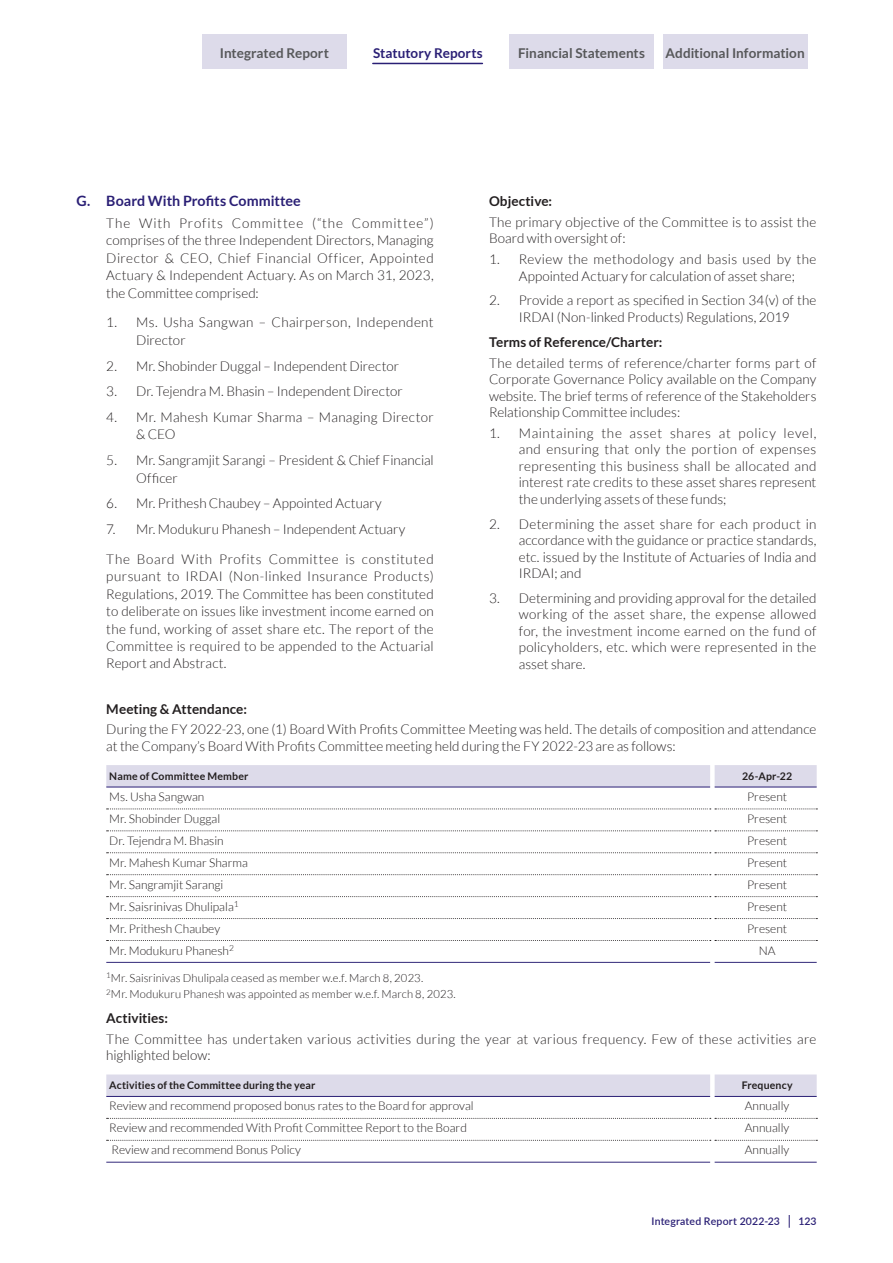
<style>
.page{position:relative;width:893px;height:1263px;background:#fff}
.page>*{position:absolute;margin:0;border:0;box-sizing:border-box;transform-origin:0 0}
.t1{font:700 14.25px "Lato";color:#2a1f75}
.t2{font:300 13.5px/16.5px "Lato";letter-spacing:.005em;color:#231f20;text-align:justify}
.t3{font:300 13.5px/16.5px "Lato";letter-spacing:.025em;color:#231f20}
.t4{font:700 13.5px "Lato";color:#231f20}
.t5{font:700 13.5px "Lato";color:#57585a}
.t6{font:300 13.5px/17.4px "Lato";letter-spacing:.03em;color:#231f20}
.t7{font:700 13.5px "Lato";letter-spacing:.005em;color:#2a1f75}
.t8{font:300 12px "Lato";color:#231f20}
.t9{font:300 11.25px/16.5px "Lato";letter-spacing:.01em;color:#231f20}
.t10{font:700 10.5px "Lato";letter-spacing:.015em;color:#231f20}
.t11{font:600 10.5px "Lato";letter-spacing:.02em;color:#2a1f75}
</style>
<div class="page">
<div style="left:106px;top:765px;width:711px;height:22px;background:#dddbea"></div>
<svg style="left:107px;top:809px;width:710px;height:1px"></svg>
<svg style="left:107px;top:830px;width:710px;height:1px"></svg>
<svg style="left:107px;top:852px;width:710px;height:1px"></svg>
<svg style="left:107px;top:874px;width:710px;height:1px"></svg>
<svg style="left:107px;top:896px;width:710px;height:1px"></svg>
<svg style="left:107px;top:918px;width:710px;height:1px"></svg>
<svg style="left:107px;top:940px;width:710px;height:1px"></svg>
<hr style="left:106px;top:787px;width:604px;height:1px;background:#2a1f75">
<hr style="left:715px;top:787px;width:102px;height:1px;background:#2a1f75">
<hr style="left:106px;top:962px;width:604px;height:1px;background:#484088">
<hr style="left:715px;top:962px;width:102px;height:1px;background:#484088">
<svg style="left:106px;top:1074px;width:711px;height:22px;background:#dddbea"></svg>
<svg style="left:107px;top:1118px;width:710px;height:1px"></svg>
<svg style="left:107px;top:1140px;width:710px;height:1px"></svg>
<hr style="left:106px;top:1096px;width:604px;height:1px;background:#2a1f75">
<hr style="left:715px;top:1096px;width:102px;height:1px;background:#2a1f75">
<hr style="left:106px;top:1162px;width:604px;height:1px;background:#484088">
<hr style="left:715px;top:1162px;width:102px;height:1px;background:#484088">
<svg style="left:789px;top:1215px;width:1px;height:13px"></svg>
<div style="left:509px;top:35px;width:145px;height:34px;background:#dddbea"></div>
<div style="left:663px;top:35px;width:144px;height:34px;background:#dddbea"></div>
<div style="left:202px;top:35px;width:145px;height:34px;background:#dddbea"></div>
<hr style="left:373px;top:63px;width:109px;height:1px;background:#2a1f75">
<p class="t5" style="left:220px;top:45px;width:111px">Integrated Report</p>
<p class="t7" style="left:373px;top:45px;width:111px">Statutory Reports</p>
<p class="t5" style="left:518px;top:45px;width:128px">Financial Statements</p>
<p class="t5" style="left:666px;top:45px;width:141px">Additional Information</p>
<p class="t1" style="left:77px;top:193px;width:226px">G. Board With Profits Committee</p>
<p class="t2" style="left:106px;top:214px;width:329px;line-height:17.4px">The With Profits Committee (“the Committee”) comprises of the three Independent Directors, Managing Director &amp; CEO, Chief Financial Officer, Appointed Actuary &amp; Independent Actuary. As on March 31, 2023, the Committee comprised:</p>
<p class="t6" style="left:136px;top:314px;width:299px;text-indent:-30px">1. Ms. Usha Sangwan – Chairperson, Independent<br>Director</p>
<p class="t2" style="left:106px;top:357px;width:294px">2. Mr. Shobinder Duggal – Independent Director</p>
<p class="t2" style="left:106px;top:383px;width:298px">3. Dr. Tejendra M. Bhasin – Independent Director</p>
<p class="t2" style="left:136px;top:408px;width:299px;line-height:17.4px;text-indent:-30px">4. Mr. Mahesh Kumar Sharma – Managing Director &amp; CEO</p>
<p class="t2" style="left:136px;top:452px;width:299px;line-height:17.4px;text-indent:-30px">5. Mr. Sangramjit Sarangi – President &amp; Chief Financial<br>Officer</p>
<p class="t2" style="left:106px;top:495px;width:277px">6. Mr. Prithesh Chaubey – Appointed Actuary</p>
<p class="t2" style="left:106px;top:521px;width:301px">7. Mr. Modukuru Phanesh – Independent Actuary</p>
<p class="t2" style="left:106px;top:550px;width:329px;line-height:17.4px">The Board With Profits Committee is constituted pursuant to IRDAI (Non-linked Insurance Products)<br>Regulations, 2019. The Committee has been constituted to deliberate on issues like investment income earned on the fund, working of asset share etc. The report of the Committee is required to be appended to the Actuarial Report and Abstract.</p>
<p class="t4" style="left:489px;top:194px;width:65px">Objective:</p>
<p class="t2" style="left:489px;top:214px;width:329px">The primary objective of the Committee is to assist the<br>Board with oversight of:</p>
<p class="t2" style="left:519px;top:251px;width:299px;text-indent:-30px">1. Review the methodology and basis used by the<br>Appointed Actuary for calculation of asset share;</p>
<p class="t2" style="left:489px;top:292px;width:329px;text-align:center">2. Provide a report as specified in Section 34(v) of the<br>IRDAI (Non-linked Products) Regulations, 2019</p>
<p class="t4" style="left:489px;top:334px;width:175px">Terms of Reference/Charter:</p>
<p class="t2" style="left:489px;top:355px;width:329px">The detailed terms of reference/charter forms part of Corporate Governance Policy available on the Company website. The brief terms of reference of the Stakeholders Relationship Committee includes:</p>
<p class="t2" style="left:519px;top:425px;width:299px;text-indent:-30px">1. Maintaining the asset shares at policy level, and ensuring that only the portion of expenses representing this business shall be allocated and interest rate credits to these asset shares represent the underlying assets of these funds;</p>
<p class="t2" style="left:519px;top:516px;width:299px;text-indent:-30px">2. Determining the asset share for each product in accordance with the guidance or practice standards, etc. issued by the Institute of Actuaries of India and IRDAI; and</p>
<p class="t2" style="left:519px;top:590px;width:299px;text-indent:-30px">3. Determining and providing approval for the detailed working of the asset share, the expense allowed for, the investment income earned on the fund of policyholders, etc. which were represented in the asset share.</p>
<p class="t4" style="left:106px;top:701px;width:142px">Meeting &amp; Attendance:</p>
<p class="t2" style="left:106px;top:721px;width:712px">During the FY 2022-23, one (1) Board With Profits Committee Meeting was held. The details of composition and attendance at the Company’s Board With Profits Committee meeting held during the FY 2022-23 are as follows:</p>
<p class="t10" style="left:109px;top:770px;width:141px">Name of Committee Member</p>
<p class="t10" style="left:742px;top:770px;width:51px">26-Apr-22</p>
<p class="t8" style="left:109px;top:790px;width:97px">Ms. Usha Sangwan</p>
<p class="t8" style="left:747px;top:790px;width:42px">Present</p>
<p class="t8" style="left:109px;top:812px;width:112px">Mr. Shobinder Duggal</p>
<p class="t8" style="left:747px;top:812px;width:42px">Present</p>
<p class="t8" style="left:109px;top:834px;width:116px">Dr. Tejendra M. Bhasin</p>
<p class="t8" style="left:747px;top:834px;width:42px">Present</p>
<p class="t8" style="left:109px;top:856px;width:140px">Mr. Mahesh Kumar Sharma</p>
<p class="t8" style="left:747px;top:856px;width:42px">Present</p>
<p class="t8" style="left:109px;top:878px;width:116px">Mr. Sangramjit Sarangi</p>
<p class="t8" style="left:747px;top:878px;width:42px">Present</p>
<p class="t8" style="left:109px;top:900px;width:131px">Mr. Saisrinivas Dhulipala<sup>1</sup></p>
<p class="t8" style="left:747px;top:900px;width:42px">Present</p>
<p class="t8" style="left:109px;top:922px;width:112px">Mr. Prithesh Chaubey</p>
<p class="t8" style="left:747px;top:922px;width:42px">Present</p>
<p class="t8" style="left:109px;top:944px;width:126px">Mr. Modukuru Phanesh<sup>2</sup></p>
<p class="t8" style="left:759px;top:944px;width:18px">NA</p>
<p class="t9" style="left:106px;top:970px;width:351px"><sup>1</sup>Mr. Saisrinivas Dhulipala ceased as member w.e.f. March 8, 2023.<br><sup>2</sup>Mr. Modukuru Phanesh was appointed as member w.e.f. March 8, 2023.</p>
<p class="t4" style="left:106px;top:1010px;width:63px">Activities:</p>
<p class="t3" style="left:106px;top:1031px;width:712px">The Committee has undertaken various activities during the year at various frequency. Few of these activities are highlighted below:</p>
<p class="t10" style="left:109px;top:1079px;width:208px">Activities of the Committee during the year</p>
<p class="t10" style="left:742px;top:1079px;width:53px">Frequency</p>
<p class="t8" style="left:109px;top:1100px;width:366px">Review and recommend proposed bonus rates to the Board for approval</p>
<p class="t8" style="left:745px;top:1100px;width:46px">Annually</p>
<p class="t8" style="left:109px;top:1122px;width:359px">Review and recommended With Profit Committee Report to the Board</p>
<p class="t8" style="left:745px;top:1122px;width:46px">Annually</p>
<p class="t8" style="left:112px;top:1143px;width:191px">Review and recommend Bonus Policy</p>
<p class="t8" style="left:745px;top:1143px;width:46px">Annually</p>
<p class="t11" style="left:651px;top:1214px;width:130px">Integrated Report 2022-23</p>
<p class="t11" style="left:799px;top:1214px;width:19px">123</p>
</div>
